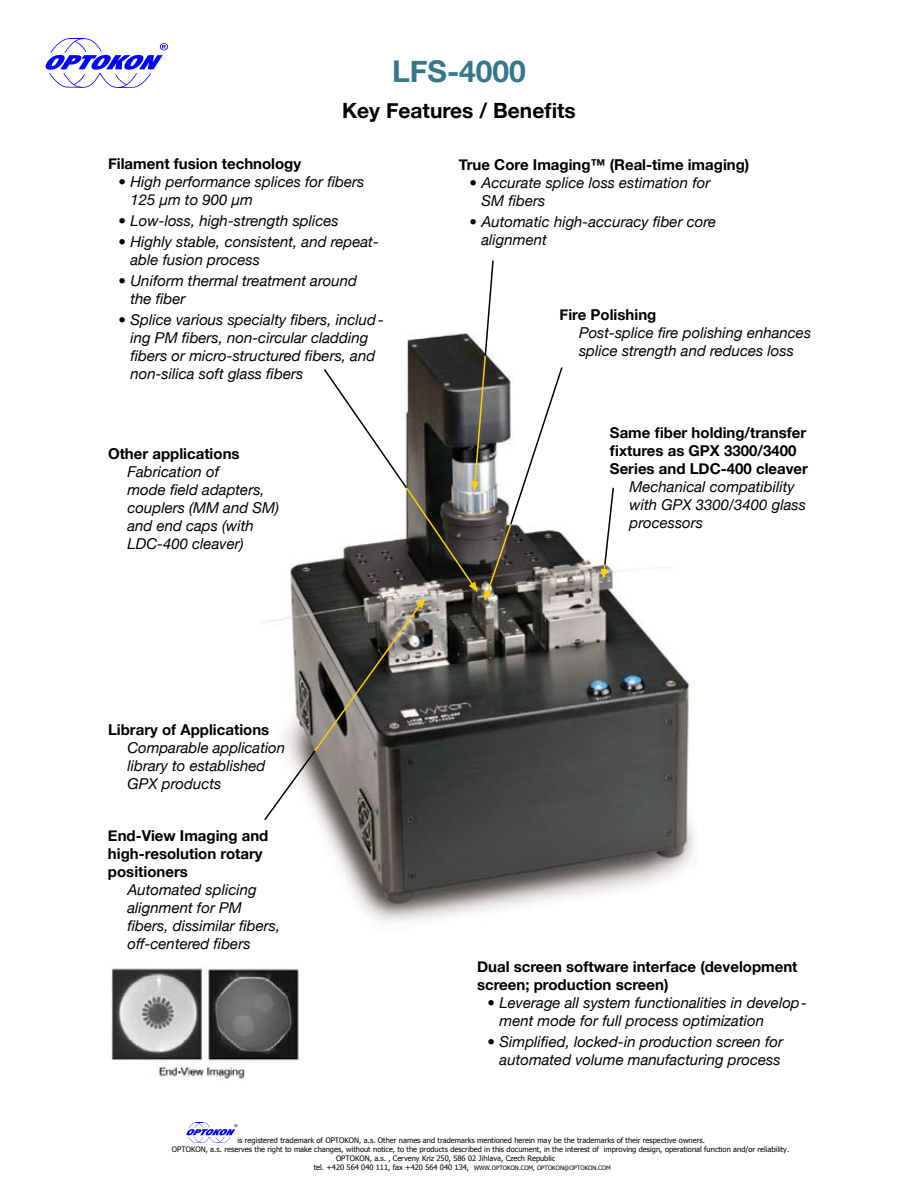
<style>
.page{position:relative;width:918px;height:1188px;background:#fff}
.page>*{position:absolute;margin:0;border:0;box-sizing:border-box;transform-origin:0 0}
.t1{font:700 30px "Helvetica Neue";color:#36778d}
.t2{font:700 21px "Helvetica Neue";color:#000}
.t3{font:italic 15px/18px "Helvetica Neue";color:#000}
.t4{font:700 15px/18px "Helvetica Neue";color:#000}
.t5{font:7.5px "Tahoma";color:#000}
.s1{font-size:6px}
</style>
<div class="page">
<img style="left:320px;top:535px;width:375px;height:387px">
<svg style="left:601px;top:487px;width:14px;height:92px"></svg>
<svg style="left:263px;top:260px;width:301px;height:562px"></svg>
<img style="left:111px;top:968px;width:188px;height:111px">
<svg style="left:46px;top:38px;width:122px;height:50px"></svg>
<svg style="left:187px;top:1122px;width:51px;height:21px"></svg>
<h1 class="t1" style="left:392px;top:52px;width:135px">LFS-4000</h1>
<h2 class="t2" style="left:342px;top:97px;width:235px">Key Features / Benefits</h2>
<p class="t4" style="left:108px;top:154px;width:195px">Filament fusion technology</p>
<p class="t3" style="left:130px;top:172px;width:235px;text-indent:-12px">• High performance splices for fibers<br>125 µm to 900 µm</p>
<p class="t3" style="left:118px;top:211px;width:222px">• Low-loss, high-strength splices</p>
<p class="t3" style="left:130px;top:232px;width:250px;text-indent:-12px">• Highly stable, consistent, and repeat&shy;able fusion process</p>
<p class="t3" style="left:130px;top:271px;width:228px;text-indent:-12px">• Uniform thermal treatment around the fiber</p>
<p class="t3" style="left:130px;top:310px;width:255px;text-indent:-12px">• Splice various specialty fibers, includ - ing PM fibers, non-circular cladding fibers or micro-structured fibers, and non-silica soft glass fibers</p>
<p class="t4" style="left:108px;top:444px;width:133px">Other applications</p>
<p class="t3" style="left:128px;top:462px;width:153px">Fabrication of<br>mode field adapters, couplers (MM and SM) and end caps (with<br>LDC-400 cleaver)</p>
<p class="t4" style="left:108px;top:720px;width:163px">Library of Applications</p>
<p class="t3" style="left:128px;top:738px;width:159px">Comparable application library to established<br>GPX products</p>
<p class="t4" style="left:108px;top:827px;width:162px">End-View Imaging and high-resolution rotary positioners</p>
<p class="t3" style="left:127px;top:881px;width:154px">Automated splicing alignment for PM fibers, dissimilar fibers, off-centered fibers</p>
<p class="t4" style="left:459px;top:156px;width:292px">True Core Imaging™ (Real-time imaging)</p>
<p class="t3" style="left:481px;top:174px;width:230px;text-indent:-12px">• Accurate splice loss estimation for<br>SM fibers</p>
<p class="t3" style="left:481px;top:213px;width:236px;text-indent:-12px">• Automatic high-accuracy fiber core alignment</p>
<p class="t4" style="left:560px;top:305px;width:98px">Fire Polishing</p>
<p class="t3" style="left:579px;top:323px;width:234px">Post-splice fire polishing enhances splice strength and reduces loss</p>
<p class="t4" style="left:610px;top:423px;width:200px">Same fiber holding/transfer fixtures as GPX 3300/3400<br>Series and LDC-400 cleaver</p>
<p class="t3" style="left:629px;top:477px;width:178px">Mechanical compatibility with GPX 3300/3400 glass processors</p>
<p class="t4" style="left:477px;top:957px;width:322px">Dual screen software interface (development screen; production screen)</p>
<p class="t3" style="left:500px;top:993px;width:309px;text-indent:-12px">• Leverage all system functionalities in develop - ment mode for full process optimization</p>
<p class="t3" style="left:488px;top:1032px;width:297px;text-align:right">• Simplified, locked-in production screen for automated volume manufacturing process</p>
<p class="t5" style="left:237px;top:1135px;width:469px">is registered trademark of OPTOKON, a.s. Other names and trademarks mentioned herein may be the trademarks of their respective owners.</p>
<p class="t5" style="left:172px;top:1144px;width:619px">OPTOKON, a.s. reserves the right to make changes, without notice, to the products described in this document, in the interest of improving design, operational function and/or reliability.</p>
<p class="t5" style="left:336px;top:1153px;width:221px">OPTOKON, a.s. , Cerveny Kriz 250, 586 02 Jihlava, Czech Republic</p>
<p class="t5" style="left:314px;top:1162px;width:298px">tel. +420 564 040 111, fax +420 564 040 134, <span class="s1">WWW.OPTOKON.COM, OPTOKON@OPTOKON.COM</span></p>
</div>
